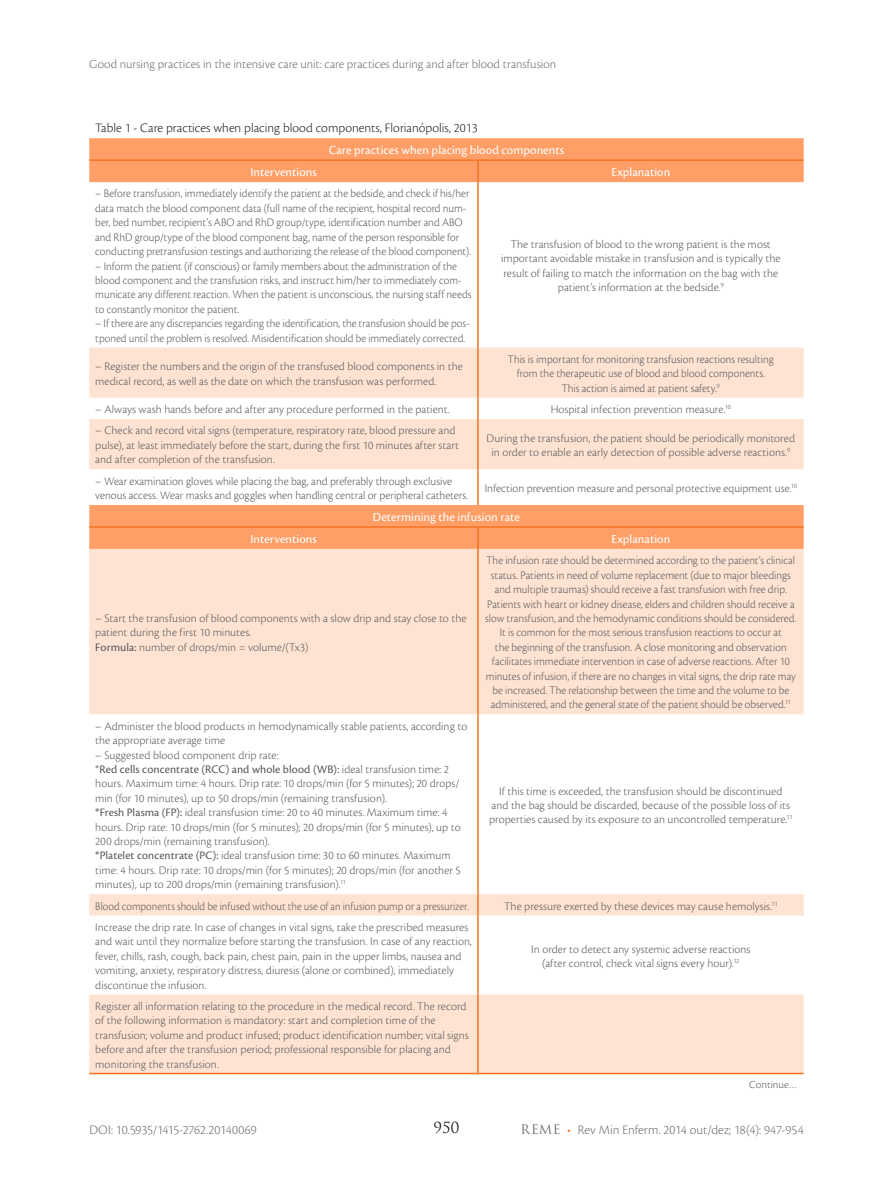
<style>
.page{position:relative;width:893px;height:1191px;background:#fff}
.page>*{position:absolute;margin:0;border:0;box-sizing:border-box;transform-origin:0 0}
.t1{font:15px "Trajan Pro";color:#231f20}
.t2{font:300 13.5px "Cronos Pro";letter-spacing:-.005em;color:#6c6d70}
.t3{font:300 13.5px "Cronos Pro";color:#231f20}
.t4{font:12.75px "Cronos Pro";letter-spacing:.005em;color:#fff}
.t5{font:300 12.75px "Cronos Pro";color:#6c6d70}
.t6{font:300 12px/14.4px "Cronos Pro";letter-spacing:.005em;color:#57585a}
.t7{font:300 12px/14.4px "Cronos Pro";letter-spacing:.005em;color:#57585a;scale:.95 1}
.t8{font:300 12px/14.4px "Cronos Pro";letter-spacing:.005em;color:#57585a;scale:.94 1}
.t9{font:300 12px "Cronos Pro";letter-spacing:.005em;color:#57585a;scale:.93 1}
.t10{font:300 11.25px "Cronos Pro";letter-spacing:.005em;color:#57585a}
.s1{font-weight:400}
.s2{font-weight:400;font-size:11.85px}
.s3{font-family:"Trajan Pro";font-weight:400;font-size:12.75px}
.s4{color:#f57523}
</style>
<div class="page">
<div style="left:89px;top:138px;width:715px;height:45px;background:#ff9f67"></div>
<svg style="left:89px;top:347px;width:715px;height:725px;fill:#ffe3d2"></svg>
<hr style="left:477px;top:161px;width:2px;height:21px;background:#f57523">
<hr style="left:477px;top:528px;width:2px;height:21px;background:#f57523">
<hr style="left:477px;top:182px;width:2px;height:165px;background:#f57523">
<hr style="left:477px;top:347px;width:2px;height:51px;background:#f57523">
<hr style="left:477px;top:549px;width:2px;height:165px;background:#f57523">
<hr style="left:477px;top:894px;width:2px;height:21px;background:#f57523">
<hr style="left:477px;top:994px;width:2px;height:78px;background:#f57523">
<hr style="left:477px;top:398px;width:2px;height:21px;background:#f57523">
<hr style="left:477px;top:714px;width:2px;height:180px;background:#f57523">
<hr style="left:477px;top:915px;width:2px;height:79px;background:#f57523">
<hr style="left:477px;top:419px;width:2px;height:50px;background:#f57523">
<hr style="left:477px;top:469px;width:2px;height:36px;background:#f57523">
<hr style="left:89px;top:1072px;width:389px;height:2px;background:#f57523">
<hr style="left:478px;top:1072px;width:326px;height:2px;background:#f57523">
<hr style="left:89px;top:526px;width:389px;height:2px;background:#f57523">
<hr style="left:478px;top:526px;width:326px;height:2px;background:#f57523">
<hr style="left:89px;top:159px;width:389px;height:2px;background:#f57523">
<hr style="left:478px;top:159px;width:326px;height:2px;background:#f57523">
<p class="t5" style="left:89px;top:57px;width:468px">Good nursing practices in the intensive care unit: care practices during and after blood transfusion</p>
<p class="t3" style="left:95px;top:120px;width:384px">Table 1 - Care practices when placing blood components, Florianópolis, 2013</p>
<p class="t4" style="left:329px;top:143px;width:237px">Care practices when placing blood components</p>
<p class="t4" style="left:250px;top:165px;width:68px">Interventions</p>
<p class="t4" style="left:611px;top:165px;width:60px">Explanation</p>
<p class="t7" style="left:95px;top:186px;width:397px">– Before transfusion, immediately identify the patient at the bedside, and check if his/her data match the blood component data (full name of the recipient, hospital record num&shy;ber, bed number, recipient’s ABO and RhD group/type, identification number and ABO and RhD group/type of the blood component bag, name of the person responsible for conducting pretransfusion testings and authorizing the release of the blood component).</p>
<p class="t7" style="left:95px;top:258px;width:398px">– Inform the patient (if conscious) or family members about the administration of the blood component and the transfusion risks, and instruct him/her to immediately com&shy;municate any different reaction. When the patient is unconscious, the nursing staff needs to constantly monitor the patient.</p>
<p class="t8" style="left:95px;top:316px;width:400px">– If there are any discrepancies regarding the identification, the transfusion should be pos&shy;tponed until the problem is resolved. Misidentification should be immediately corrected.</p>
<p class="t6" style="left:501px;top:237px;width:281px;text-align:center">The transfusion of blood to the wrong patient is the most important avoidable mistake in transfusion and is typically the result of failing to match the information on the bag with the patient’s information at the bedside.<sup>9</sup></p>
<p class="t6" style="left:95px;top:359px;width:369px">– Register the numbers and the origin of the transfused blood components in the medical record, as well as the date on which the transfusion was performed.</p>
<p class="t7" style="left:508px;top:352px;width:281px;text-align:center">This is important for monitoring transfusion reactions resulting from the therapeutic use of blood and blood components.<br>This action is aimed at patient safety.<sup>9</sup></p>
<p class="t6" style="left:95px;top:402px;width:356px">– Always wash hands before and after any procedure performed in the patient.</p>
<p class="t6" style="left:551px;top:402px;width:182px">Hospital infection prevention measure.<sup>10</sup></p>
<p class="t6" style="left:95px;top:423px;width:365px">– Check and record vital signs (temperature, respiratory rate, blood pressure and pulse), at least immediately before the start, during the first 10 minutes after start and after completion of the transfusion.</p>
<p class="t6" style="left:487px;top:431px;width:310px;text-align:center">During the transfusion, the patient should be periodically monitored in order to enable an early detection of possible adverse reactions.<sup>9</sup></p>
<p class="t6" style="left:95px;top:473px;width:374px">– Wear examination gloves while placing the bag, and preferably through exclusive venous access. Wear masks and goggles when handling central or peripheral catheters.</p>
<p class="t6" style="left:485px;top:481px;width:314px">Infection prevention measure and personal protective equipment use.<sup>10</sup></p>
<p class="t4" style="left:373px;top:509px;width:149px">Determining the infusion rate</p>
<p class="t4" style="left:250px;top:531px;width:68px">Interventions</p>
<p class="t4" style="left:611px;top:531px;width:60px">Explanation</p>
<p class="t6" style="left:95px;top:611px;width:373px">– Start the transfusion of blood components with a slow drip and stay close to the patient during the first 10 minutes.<br><span class="s1">Formula:</span> number of drops/min = volume/(Tx3)</p>
<p class="t6" style="left:95px;top:718px;width:373px">– Administer the blood products in hemodynamically stable patients, according to the appropriate average time</p>
<p class="t6" style="left:95px;top:747px;width:367px">– Suggested blood component drip rate:<br>*<span class="s1">Red cells concentrate (RCC) and whole blood (WB):</span> ideal transfusion time: 2 hours. Maximum time: 4 hours. Drip rate: 10 drops/min (for 5 minutes); 20 drops/ min (for 10 minutes), up to 50 drops/min (remaining transfusion).<br><span class="s2">*Fresh Plasma (FP):</span> ideal transfusion time: 20 to 40 minutes. Maximum time: 4 hours. Drip rate: 10 drops/min (for 5 minutes); 20 drops/min (for 5 minutes), up to 200 drops/min (remaining transfusion).<br><span class="s2">*Platelet concentrate (PC):</span> ideal transfusion time: 30 to 60 minutes. Maximum time: 4 hours. Drip rate: 10 drops/min (for 5 minutes); 20 drops/min (for another 5 minutes), up to 200 drops/min (remaining transfusion).<sup>11</sup></p>
<p class="t7" style="left:485px;top:553px;width:329px;text-align:center">The infusion rate should be determined according to the patient’s clinical status. Patients in need of volume replacement (due to major bleedings and multiple traumas) should receive a fast transfusion with free drip.<br>Patients with heart or kidney disease, elders and children should receive a slow transfusion, and the hemodynamic conditions should be considered.<br>It is common for the most serious transfusion reactions to occur at<br>the beginning of the transfusion. A close monitoring and observation facilitates immediate intervention in case of adverse reactions. After 10 minutes of infusion, if there are no changes in vital signs, the drip rate may be increased. The relationship between the time and the volume to be administered, and the general state of the patient should be observed.<sup>11</sup></p>
<p class="t6" style="left:489px;top:783px;width:305px;text-align:center">If this time is exceeded, the transfusion should be discontinued<br>and the bag should be discarded, because of the possible loss of its properties caused by its exposure to an uncontrolled temperature.<sup>11</sup></p>
<p class="t9" style="left:95px;top:899px;width:403px">Blood components should be infused without the use of an infusion pump or a pressurizer.</p>
<p class="t6" style="left:504px;top:898px;width:275px">The pressure exerted by these devices may cause hemolysis.<sup>11</sup></p>
<p class="t6" style="left:95px;top:920px;width:378px">Increase the drip rate. In case of changes in vital signs, take the prescribed measures and wait until they normalize before starting the transfusion. In case of any reaction, fever, chills, rash, cough, back pain, chest pain, pain in the upper limbs, nausea and vomiting, anxiety, respiratory distress, diuresis (alone or combined), immediately discontinue the infusion.</p>
<p class="t6" style="left:531px;top:941px;width:221px;text-align:center">In order to detect any systemic adverse reactions (after control, check vital signs every hour).<sup>12</sup></p>
<p class="t6" style="left:95px;top:999px;width:375px">Register all information relating to the procedure in the medical record. The record of the following information is mandatory: start and completion time of the transfusion; volume and product infused; product identification number; vital signs before and after the transfusion period; professional responsible for placing and monitoring the transfusion.</p>
<p class="t10" style="left:749px;top:1078px;width:50px">Continue…</p>
<p class="t1" style="left:434px;top:1118px;width:27px">950</p>
<p class="t2" style="left:89px;top:1121px;width:169px">DOI: 10.5935/1415-2762.20140069</p>
<p class="t2" style="left:520px;top:1121px;width:285px"><span class="s3">REME</span> <span class="s4">•</span> Rev Min Enferm. 2014 out/dez; 18(4): 947-954</p>
</div>
